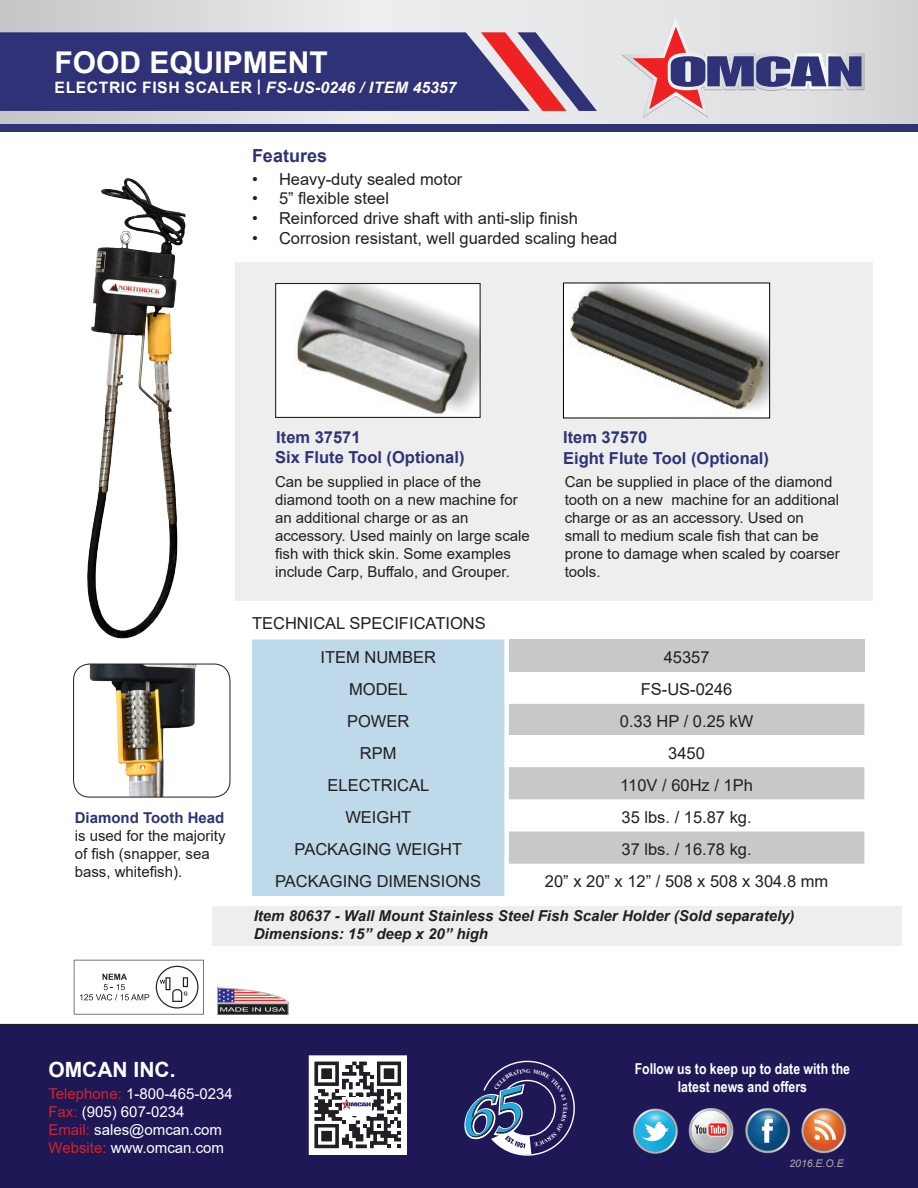
<style>
.page{position:relative;width:918px;height:1188px;background:#fff}
.page>*{position:absolute;margin:0;border:0;box-sizing:border-box;transform-origin:0 0}
.t1{font:700 30px "Arial";color:#fff}
.t2{font:700 21px "Arial";color:#fff}
.t3{font:700 18px "Arial";color:#2f3276}
.Table{font:16.5px "Arial";color:#231f20}
.t4{font:700 16.5px "Arial";color:#2f3276}
.Table-2{font:italic 700 15.75px "Arial";color:#fff}
.Text{font:15px/18px "Arial";color:#231f20}
.t5{font:italic 700 15px "Arial";color:#231f20}
.t6{font:15px "Arial";color:#fff}
.t7{font:700 15px/18px "Arial Narrow";color:#fff;text-align:center}
.t8{font:italic 10.5px "Arial";color:#a8a9ad}
.t9{font:700 5.7px "Times New Roman";color:#fff;scale:.95 1}
.s1{font-style:normal}
.s2{font-weight:700;color:#2f3276}
.s3{color:#d1232a}
</style>
<div class="page">
<div style="left:236px;top:263px;width:637px;height:338px;background:#eeeeef"></div>
<div style="left:0;top:1024px;width:918px;height:164px;background:#1f1857"></div>
<img style="left:630px;top:1097px;width:239px;height:66px">
<svg style="left:309px;top:1055px;width:97px;height:100px"></svg>
<svg style="left:0;top:0;width:918px;height:124px;background:#dddee0"></svg>
<svg style="left:0;top:32px;width:597px;height:79px;background:#49437e"></svg>
<div style="left:0;top:124px;width:918px;height:7px;background:#2f3276"></div>
<svg style="left:622px;top:16px;width:242px;height:102px;background:#c1b6c4"></svg>
<div style="left:252px;top:640px;width:252px;height:256px;background:#bdd9ea"></div>
<div style="left:509px;top:640px;width:355px;height:32px;background:#c7c8ca"></div>
<svg style="left:509px;top:704px;width:355px;height:160px;fill:#c7c8ca"></svg>
<img style="left:74px;top:664px;width:156px;height:132px">
<div style="left:73px;top:664px;width:157px;height:134px;border:1px solid #231f20;border-radius:16px"></div>
<img style="left:277px;top:285px;width:202px;height:131px">
<div style="left:275px;top:283px;width:206px;height:135px;border:1px solid #231f20"></div>
<img style="left:565px;top:285px;width:203px;height:131px">
<div style="left:563px;top:283px;width:207px;height:135px;border:1px solid #000"></div>
<img style="left:87px;top:178px;width:190px;height:472px">
<img style="left:217px;top:987px;width:71px;height:27px">
<svg style="left:74px;top:960px;width:130px;height:54px"></svg>
<div style="left:212px;top:906px;width:690px;height:40px;background:#eeeeef"></div>
<svg style="left:462px;top:1061px;width:113px;height:95px;background:#4a4475"></svg>
<p class="t1" style="left:54px;top:41px;width:275px">FOOD EQUIPMENT</p>
<p class="Table-2" style="left:55px;top:77px;width:403px"><span class="s1">ELECTRIC FISH SCALER |</span> FS-US-0246 / ITEM 45357</p>
<p class="t3" style="left:252px;top:143px;width:77px">Features</p>
<p class="Table" style="left:252px;top:167px;width:212px">• Heavy-duty sealed motor</p>
<p class="Table" style="left:252px;top:187px;width:139px">• 5” flexible steel</p>
<p class="Table" style="left:252px;top:207px;width:327px">• Reinforced drive shaft with anti-slip finish</p>
<p class="Table" style="left:252px;top:227px;width:367px">• Corrosion resistant, well guarded scaling head</p>
<p class="t4" style="left:276px;top:426px;width:86px">Item 37571</p>
<p class="t4" style="left:563px;top:426px;width:86px">Item 37570</p>
<p class="Text" style="left:75px;top:809px;width:152px"><span class="s2">Diamond Tooth Head </span>is used for the majority of fish (snapper, sea bass, whitefish).</p>
<p class="t4" style="left:275px;top:445px;width:191px">Six Flute Tool (Optional)</p>
<p class="Text" style="left:275px;top:472px;width:207px">Can be supplied in place of the</p>
<p class="Text" style="left:275px;top:490px;width:244px">diamond tooth on a new machine for an additional charge or as an</p>
<p class="Text" style="left:275px;top:526px;width:256px">accessory. Used mainly on large scale fish with thick skin. Some examples include Carp, Buffalo, and Grouper.</p>
<p class="Table" style="left:252px;top:611px;width:235px">TECHNICAL SPECIFICATIONS</p>
<p class="t4" style="left:563px;top:447px;width:207px">Eight Flute Tool (Optional)</p>
<p class="Text" style="left:565px;top:472px;width:277px">Can be supplied in place of the diamond tooth on a new machine for an additional charge or as an accessory. Used on small to medium scale fish that can be prone to damage when scaled by coarser tools.</p>
<p class="Table" style="left:320px;top:646px;width:117px">ITEM NUMBER</p>
<p class="Table" style="left:664px;top:646px;width:47px">45357</p>
<p class="Table" style="left:349px;top:678px;width:60px">MODEL</p>
<p class="Table" style="left:641px;top:678px;width:93px">FS-US-0246</p>
<p class="Table" style="left:347px;top:710px;width:64px">POWER</p>
<p class="Table" style="left:620px;top:710px;width:135px">0.33 HP / 0.25 kW</p>
<p class="Table" style="left:360px;top:741px;width:38px">RPM</p>
<p class="Table" style="left:668px;top:741px;width:38px">3450</p>
<p class="Table" style="left:328px;top:774px;width:103px">ELECTRICAL</p>
<p class="Table" style="left:620px;top:774px;width:134px">110V / 60Hz / 1Ph</p>
<p class="Table" style="left:345px;top:806px;width:68px">WEIGHT</p>
<p class="Table" style="left:622px;top:806px;width:132px">35 lbs. / 15.87 kg.</p>
<p class="Table" style="left:295px;top:838px;width:169px">PACKAGING WEIGHT</p>
<p class="Table" style="left:622px;top:838px;width:132px">37 lbs. / 16.78 kg.</p>
<p class="Table" style="left:275px;top:870px;width:207px">PACKAGING DIMENSIONS</p>
<p class="Table" style="left:545px;top:870px;width:285px">20” x 20” x 12” / 508 x 508 x 304.8 mm</p>
<p class="t5" style="left:254px;top:906px;width:542px">Item 80637 - Wall Mount Stainless Steel Fish Scaler Holder (Sold separately)</p>
<p class="t5" style="left:254px;top:924px;width:236px">Dimensions: 15” deep x 20” high</p>
<p class="t2" style="left:48px;top:1042px;width:129px">OMCAN INC.</p>
<p class="t6" style="left:48px;top:1084px;width:186px"><span class="s3">Telephone:</span> 1-800-465-0234</p>
<p class="t6" style="left:48px;top:1102px;width:137px"><span class="s3">Fax:</span> (905) 607-0234</p>
<p class="t6" style="left:48px;top:1120px;width:175px"><span class="s3">Email:</span> sales@omcan.com</p>
<p class="t6" style="left:48px;top:1138px;width:177px"><span class="s3">Website:</span> www.omcan.com</p>
<p class="t2" style="left:48px;top:1055px;width:129px">OMCAN INC.</p>
<p class="t7" style="left:635px;top:1059px;width:217px">Follow us to keep up to date with the latest news and offers</p>
<p class="t9" style="left:526px;top:1067px;width:6px">G</p>
<p class="t8" style="left:789px;top:1157px;width:56px">2016.E.O.E</p>
</div>
